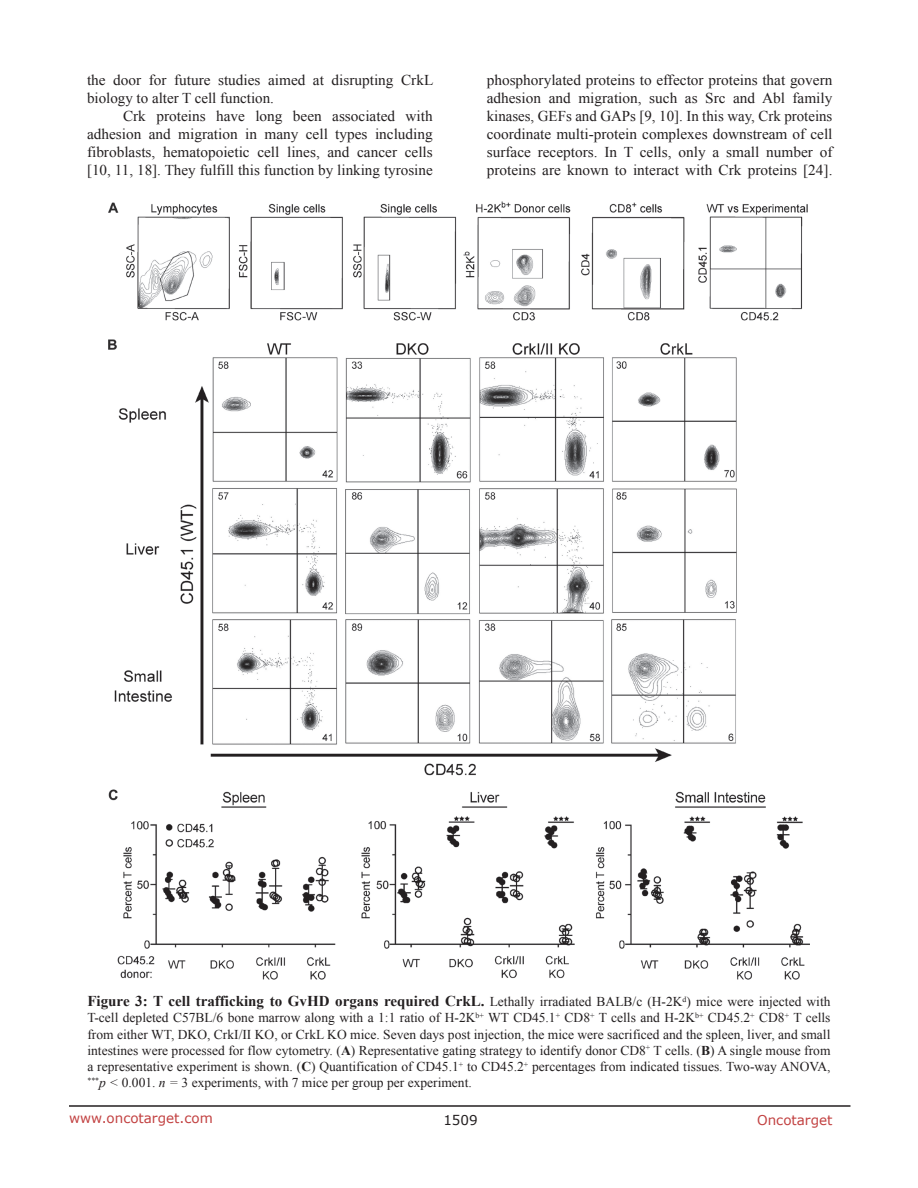
<style>
.page{position:relative;width:918px;height:1188px;background:#fff}
.page>*{position:absolute;margin:0;border:0;box-sizing:border-box;transform-origin:0 0}
.BodyText{font:15px/18px "Times New Roman";color:#231f20;text-align:justify}
.Figuretrx{font:13.5px/16.2px "Times New Roman";color:#231f20;text-align:justify}
.t1{font:13.5px "Verdana";color:#c24141}
.t2{font:13.5px "Verdana";color:#231f20}
.s1{font-weight:700;font-size:15px}
.s2{font-weight:700}
.s3{font-style:italic}
</style>
<div class="page">
<hr style="left:69px;top:1105px;width:781px;height:2px;background:#231f20">
<img style="left:109px;top:201px;width:700px;height:778px">
<p class="BodyText" style="left:87px;top:71px;width:348px">the door for future studies aimed at disrupting CrkL biology to alter T cell function.</p>
<p class="BodyText" style="left:87px;top:107px;width:347px;text-indent:36px">Crk proteins have long been associated with adhesion and migration in many cell types including fibroblasts, hematopoietic cell lines, and cancer cells [10, 11, 18]. They fulfill this function by linking tyrosine</p>
<p class="BodyText" style="left:487px;top:71px;width:347px">phosphorylated proteins to effector proteins that govern adhesion and migration, such as Src and Abl family kinases, GEFs and GAPs [9, 10]. In this way, Crk proteins coordinate multi-protein complexes downstream of cell surface receptors. In T cells, only a small number of proteins are known to interact with Crk proteins [24].</p>
<p class="Figuretrx" style="left:87px;top:993px;width:745px"><span class="s1">Figure 3: T cell trafficking to GvHD organs required CrkL.</span> Lethally irradiated BALB/c (H-2K<sup>d</sup>) mice were injected with T-cell depleted C57BL/6 bone marrow along with a 1:1 ratio of H-2K<sup>b+</sup> WT CD45.1<sup>+</sup> CD8<sup>+</sup> T cells and H-2K<sup>b+</sup> CD45.2<sup>+</sup> CD8<sup>+</sup> T cells from either WT, DKO, CrkI/II KO, or CrkL KO mice. Seven days post injection, the mice were sacrificed and the spleen, liver, and small intestines were processed for flow cytometry. (<span class="s2">A</span>) Representative gating strategy to identify donor CD8<sup>+</sup> T cells. (<span class="s2">B</span>) A single mouse from a representative experiment is shown. (<span class="s2">C</span>) Quantification of CD45.1<sup>+</sup> to CD45.2<sup>+</sup> percentages from indicated tissues. Two-way ANOVA, <sup>***</sup><span class="s3">p &lt;</span> 0.001. <span class="s3">n =</span> 3 experiments, with 7 mice per group per experiment.</p>
<p class="t1" style="left:69px;top:1109px;width:145px">www.oncotarget.com</p>
<p class="t2" style="left:443px;top:1111px;width:36px">1509</p>
<p class="t1" style="left:757px;top:1111px;width:77px">Oncotarget</p>
</div>
